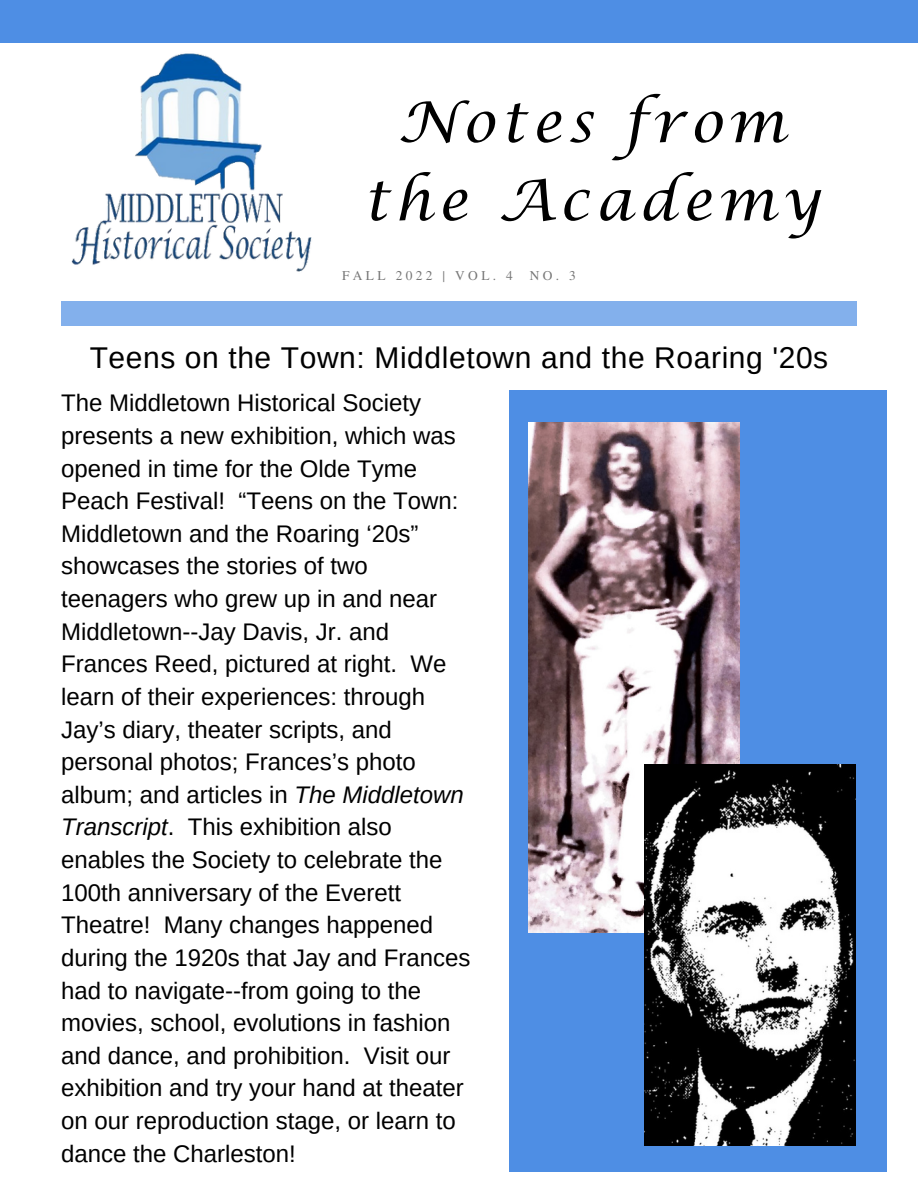
<style>
.page{position:relative;width:918px;height:1188px;background:#fff}
.page>*{position:absolute;margin:0;border:0;box-sizing:border-box;transform-origin:0 0}
.t1{font:italic 56.25px "Lucida Calligraphy";letter-spacing:.1em;color:#000}
.t2{font:30px "Arimo";letter-spacing:.02em;color:#000}
.t3{font:24px/32.7px "Arimo";color:#000}
.t4{font:13.35px "Te X Gyre Termes";letter-spacing:.25em;color:#777}
.s1{font-style:italic}
</style>
<div class="page">
<div style="left:61px;top:302px;width:795px;height:23px;background:#83b0ec"></div>
<img style="left:71px;top:53px;width:241px;height:219px">
<div style="left:0;top:0;width:918px;height:42px;background:#4e8ee4"></div>
<div style="left:509px;top:390px;width:377px;height:782px;background:#4e8ee4"></div>
<img style="left:528px;top:423px;width:212px;height:509px">
<img style="left:644px;top:765px;width:212px;height:381px">
<p class="t1" style="left:398px;top:84px;width:389px">Notes from</p>
<p class="t1" style="left:363px;top:162px;width:459px">the Academy</p>
<p class="t4" style="left:342px;top:266px;width:172px">FALL 2022 | VOL. 4</p>
<p class="t4" style="left:530px;top:266px;width:48px">NO. 3</p>
<p class="t2" style="left:90px;top:341px;width:740px">Teens on the Town: Middletown and the Roaring '20s</p>
<p class="t3" style="left:61px;top:387px;width:411px">The Middletown Historical Society presents a new exhibition, which was opened in time for the Olde Tyme Peach Festival! “Teens on the Town:<br>Middletown and the Roaring ‘20s” showcases the stories of two teenagers who grew up in and near Middletown--Jay Davis, Jr. and Frances Reed, pictured at right. We learn of their experiences: through Jay’s diary, theater scripts, and personal photos; Frances’s photo album; and articles in <span class="s1">The Middletown Transcript</span>. This exhibition also enables the Society to celebrate the 100th anniversary of the Everett Theatre! Many changes happened during the 1920s that Jay and Frances had to navigate--from going to the movies, school, evolutions in fashion and dance, and prohibition. Visit our exhibition and try your hand at theater on our reproduction stage, or learn to dance the Charleston!</p>
</div>
